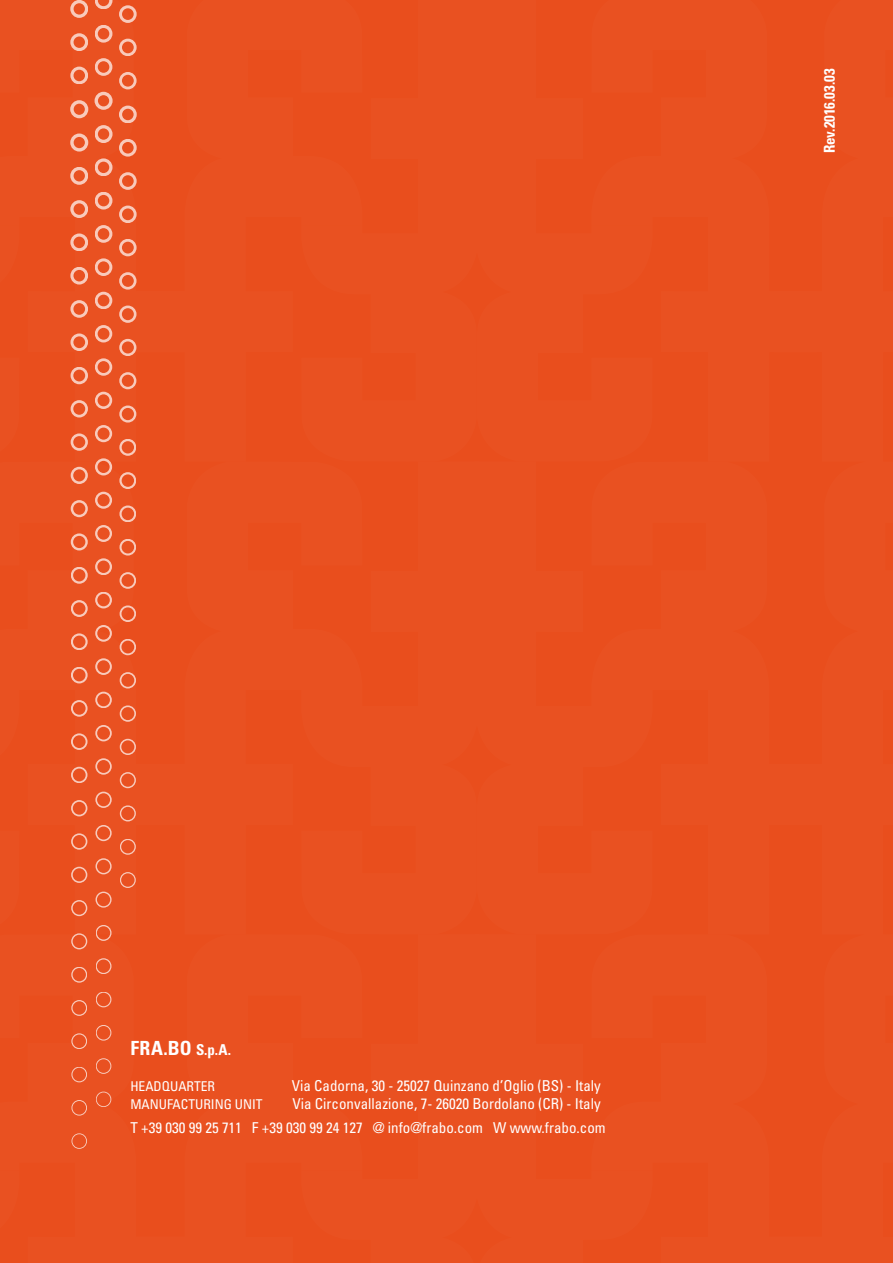
<style>
.page{position:relative;width:893px;height:1263px;background:#fff}
.page>*{position:absolute;margin:0;border:0;box-sizing:border-box;transform-origin:0 0}
.t1{font:700 condensed 19.5px "Univers LT Std";color:#fff}
.t2{font:condensed 15px/24px "Univers LT Std";color:#fff}
.t3{font:700 condensed 15px "Univers LT Std";letter-spacing:.005em;color:#fff}
.t4{font:condensed 13.5px "Univers LT Std";color:#fff}
.s1{font-size:15px}
</style>
<div class="page">
<div style="left:817px;top:0;width:76px;height:1263px;background:#e95121"></div>
<div style="left:0;top:0;width:817px;height:1263px;background:#e95121"></div>
<p class="t3" style="left:820px;top:153px;width:87px;rotate:-90deg">Rev.2016.03.03</p>
<h1 class="t1" style="left:130px;top:1036px;width:102px">FRA.BO <span class="s1">S.p.A.</span></h1>
<p class="t4" style="left:130px;top:1078px;width:86px">HEADQUARTER</p>
<p class="t2" style="left:292px;top:1074px;width:311px">Via Cadorna, 30 - 25027 Quinzano d’Oglio (BS) - Italy</p>
<p class="t4" style="left:130px;top:1096px;width:134px">MANUFACTURING UNIT</p>
<p class="t2" style="left:130px;top:1092px;width:477px;text-indent:162px">Via Circonvallazione, 7- 26020 Bordolano (CR) - Italy<br>T +39 030 99 25 711 F +39 030 99 24 127 @ info@frabo.com W www.frabo.com</p>
</div>
